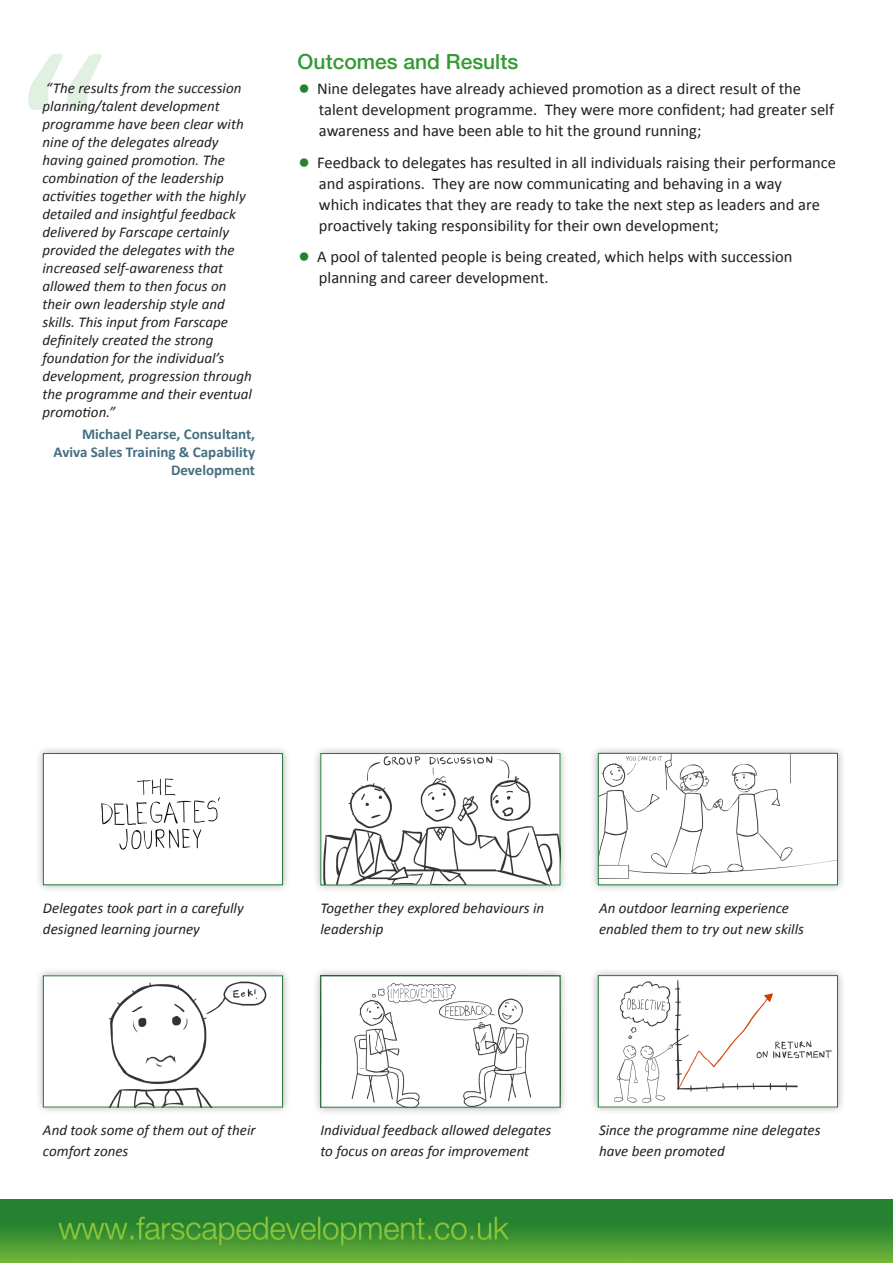
<style>
.page{position:relative;width:893px;height:1263px;background:#fff}
.page>*{position:absolute;margin:0;border:0;box-sizing:border-box;transform-origin:0 0}
.subhead{font:500 21px "Helvetica Neue LT Std";color:#339935}
.bullet_list{font:16.5px/21px "Calibri";color:#231f20}
.testimonial{font:italic 15px/18px "Calibri";color:#231f20}
.testimonial_attribut{font:700 15px/18px "Calibri";color:#456f82;text-align:right}
.s1{font-size:27px;color:#258231}
</style>
<div class="page">
<img style="left:0;top:1199px;width:893px;height:64px">
<svg style="left:28px;top:54px;width:74px;height:56px"></svg>
<div style="left:35px;top:745px;width:256px;height:148px;background:#231f20;opacity:.35"></div>
<img style="left:45px;top:755px;width:236px;height:128px">
<div style="left:43px;top:753px;width:240px;height:132px;border:1px solid #1d7635"></div>
<div style="left:312px;top:745px;width:257px;height:148px;background:#231f20;opacity:.35"></div>
<img style="left:322px;top:755px;width:236px;height:128px">
<div style="left:320px;top:753px;width:240px;height:132px;border:1px solid #1d7635"></div>
<div style="left:590px;top:745px;width:256px;height:148px;background:#231f20;opacity:.35"></div>
<img style="left:600px;top:755px;width:236px;height:128px">
<div style="left:598px;top:753px;width:240px;height:132px;border:1px solid #1d7635"></div>
<div style="left:35px;top:967px;width:256px;height:149px;background:#231f20;opacity:.35"></div>
<img style="left:45px;top:977px;width:236px;height:128px">
<div style="left:43px;top:975px;width:240px;height:132px;border:1px solid #1d7635"></div>
<div style="left:312px;top:967px;width:257px;height:149px;background:#231f20;opacity:.35"></div>
<img style="left:322px;top:977px;width:236px;height:128px">
<div style="left:320px;top:975px;width:240px;height:132px;border:1px solid #1d7635"></div>
<div style="left:590px;top:967px;width:256px;height:148px;background:#231f20;opacity:.35"></div>
<img style="left:600px;top:977px;width:236px;height:128px">
<div style="left:598px;top:975px;width:240px;height:132px;border:1px solid #1d7635"></div>
<p class="testimonial" style="left:43px;top:78px;width:211px">“The results from the succession planning/talent development programme have been clear with nine of the delegates already having gained promotion. The combination of the leadership activities together with the highly detailed and insightful feedback delivered by Farscape certainly provided the delegates with the increased self-awareness that allowed them to then focus on their own leadership style and skills. This input from Farscape definitely created the strong foundation for the individual’s development, progression through the programme and their eventual promotion.”</p>
<p class="testimonial_attribut" style="left:54px;top:425px;width:203px">Michael Pearse, Consultant,<br>Aviva Sales Training &amp; Capability<br>Development</p>
<p class="subhead" style="left:298px;top:49px;width:222px">Outcomes and Results</p>
<p class="bullet_list" style="left:319px;top:78px;width:517px;text-indent:-21px"><span class="s1">•</span> Nine delegates have already achieved promotion as a direct result of the talent development programme. They were more confident; had greater self awareness and have been able to hit the ground running;</p>
<p class="bullet_list" style="left:319px;top:152px;width:519px;text-indent:-21px"><span class="s1">•</span> Feedback to delegates has resulted in all individuals raising their performance and aspirations. They are now communicating and behaving in a way<br>which indicates that they are ready to take the next step as leaders and are proactively taking responsibility for their own development;</p>
<p class="bullet_list" style="left:319px;top:246px;width:475px;text-indent:-21px"><span class="s1">•</span> A pool of talented people is being created, which helps with succession planning and career development.</p>
<p class="testimonial" style="left:43px;top:897px;width:202px;line-height:21px">Delegates took part in a carefully designed learning journey</p>
<p class="testimonial" style="left:320px;top:897px;width:225px;line-height:21px">Together they explored behaviours in leadership</p>
<p class="testimonial" style="left:599px;top:897px;width:206px;line-height:21px">An outdoor learning experience enabled them to try out new skills</p>
<p class="testimonial" style="left:43px;top:1119px;width:214px;line-height:21px">And took some of them out of their comfort zones</p>
<p class="testimonial" style="left:320px;top:1119px;width:232px;line-height:21px">Individual feedback allowed delegates to focus on areas for improvement</p>
<p class="testimonial" style="left:599px;top:1119px;width:223px;line-height:21px">Since the programme nine delegates have been promoted</p>
</div>
